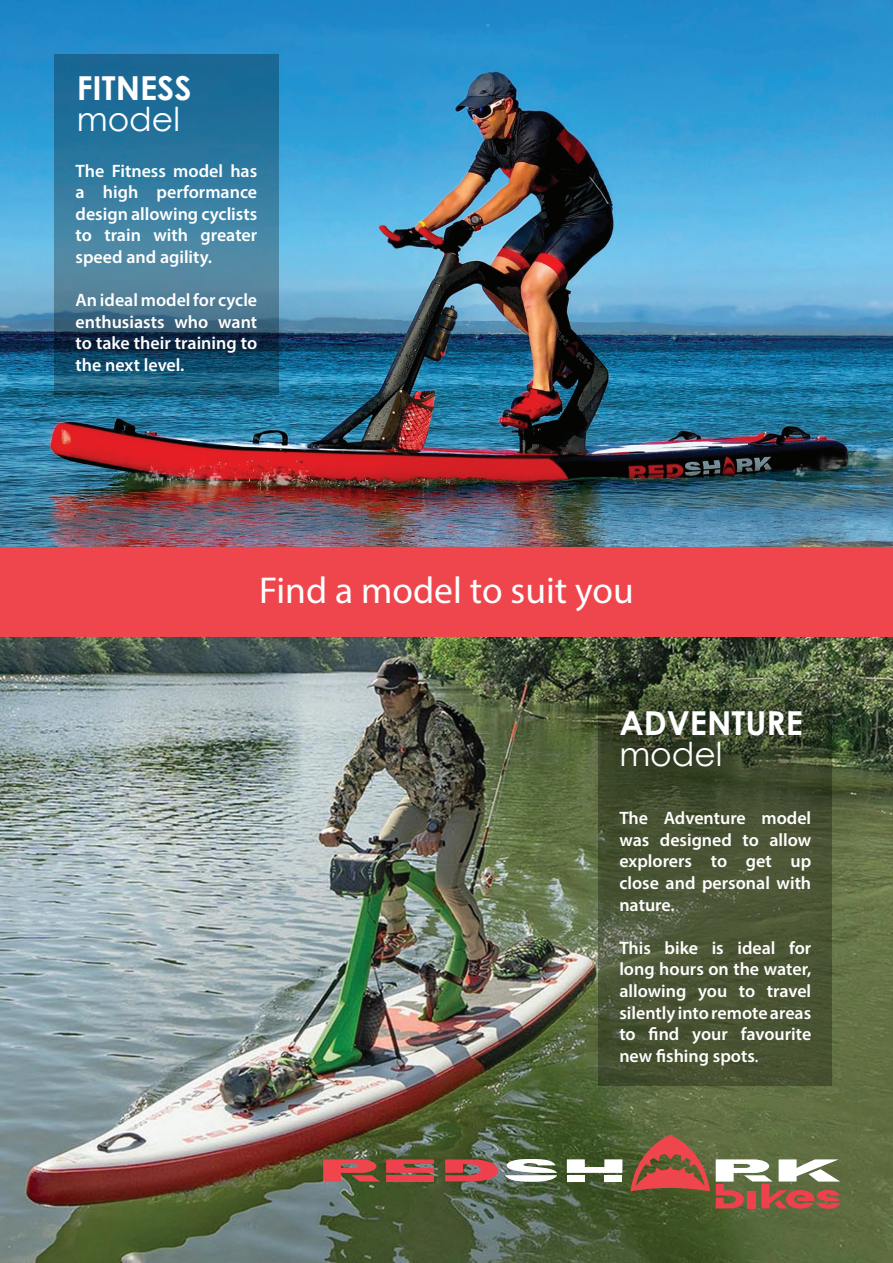
<style>
.page{position:relative;width:893px;height:1263px;background:#fff}
.page>*{position:absolute;margin:0;border:0;box-sizing:border-box;transform-origin:0 0}
.t1{font:37.5px "Myriad Pro";color:#fff}
.t2{font:700 33px/31.5px "Century Gothic";color:#fff}
.Paragraph_Style_6{font:600 18px/21.6px "Myriad Pro";color:#fff;text-align:justify}
.s1{font-weight:400}
.s2{font-size:15px}
</style>
<div class="page">
<img style="left:0;top:637px;width:893px;height:626px">
<img style="left:0;top:0;width:893px;height:548px">
<div style="left:0;top:548px;width:893px;height:89px;background:#ef464d"></div>
<svg style="left:630px;top:1135px;width:80px;height:56px;background:#9f5541"></svg>
<svg style="left:323px;top:1159px;width:57px;height:22px"></svg>
<div style="left:386px;top:1175px;width:48px;height:6px;background:#ee414d"></div>
<svg style="left:386px;top:1159px;width:48px;height:14px"></svg>
<svg style="left:445px;top:1159px;width:53px;height:22px"></svg>
<div style="left:567px;top:1175px;width:18px;height:6px;background:#fff"></div>
<svg style="left:567px;top:1159px;width:55px;height:14px"></svg>
<div style="left:604px;top:1175px;width:18px;height:6px;background:#fff"></div>
<svg style="left:505px;top:1159px;width:52px;height:23px"></svg>
<svg style="left:716px;top:1159px;width:124px;height:50px"></svg>
<svg style="left:55px;top:54px;width:224px;height:341px;background:#2e6e90"></svg>
<svg style="left:598px;top:690px;width:234px;height:396px;background:#455032"></svg>
<p class="t2" style="left:77px;top:71px;width:116px">FITNESS <span class="s1">model</span></p>
<p class="Paragraph_Style_6" style="left:76px;top:159px;width:183px">The Fitness model has a high performance design allowing cyclists to train with greater speed and agility.</p>
<p class="Paragraph_Style_6" style="left:76px;top:289px;width:183px">An ideal model for cycle enthusiasts who want to take their training to the next level.</p>
<p class="t1" style="left:259px;top:567px;width:376px">Find a model to suit you</p>
<p class="t2" style="left:619px;top:705px;width:185px">ADVENTURE <span class="s1">model</span></p>
<p class="Paragraph_Style_6" style="left:619px;top:807px;width:193px">The Adventure model was designed to allow explorers to get up close and personal with nature.</p>
<p class="Paragraph_Style_6" style="left:619px;top:936px;width:193px">This bike is ideal for long hours on the water, allowing you to travel silently into remote areas to find your favourite new fishing spots<span class="s2">.</span></p>
</div>
